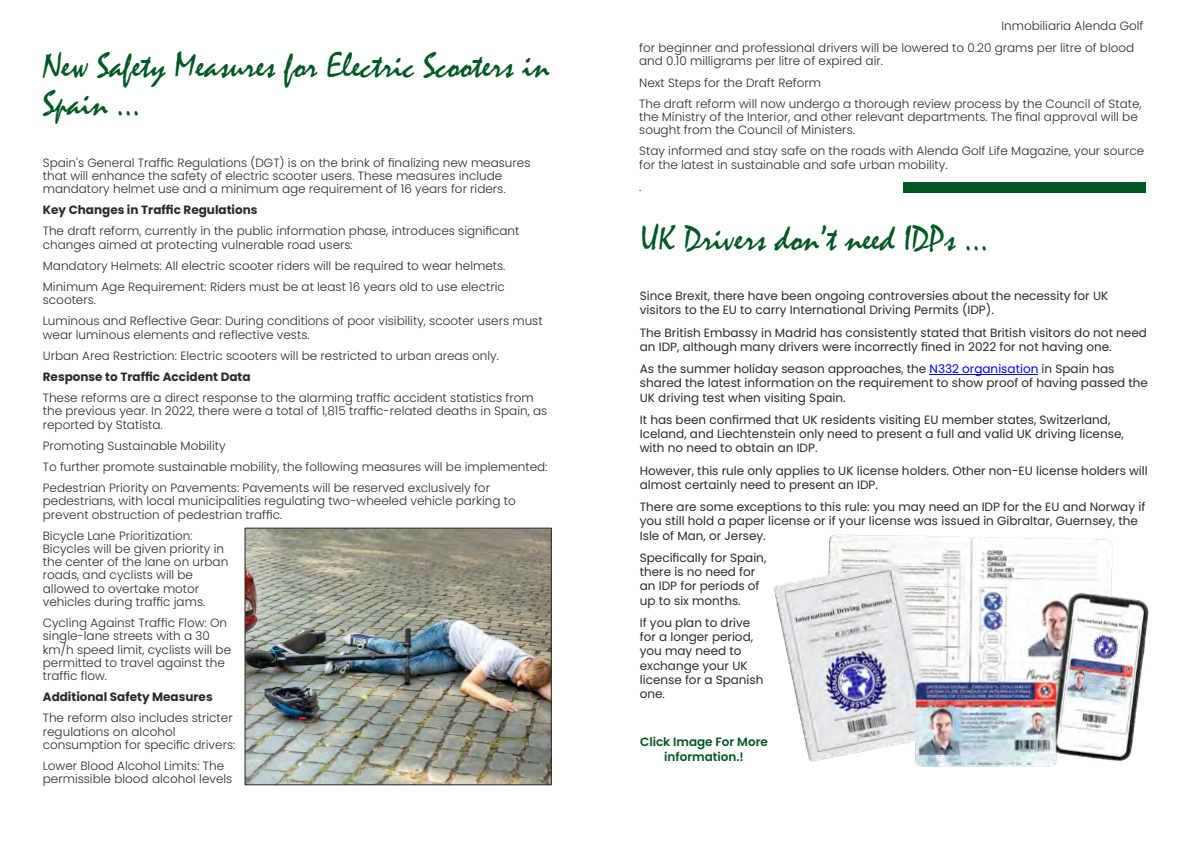
<style>
.page{position:relative;width:1191px;height:842px;background:#fff}
.page>*{position:absolute;margin:0;border:0;box-sizing:border-box;transform-origin:0 0}
.t1{font:36px "Mistral";color:#005822}
.t2{font:300 12px "Poppins";color:#2a2a2a}
.t3{font:12px "Poppins";color:#2a2a2a}
.t4{font:700 12px "Poppins";color:#2a2a2a}
.t5{font:600 12px "Poppins";color:#005822}
.s1{color:#00f}
.s2{font-size:11px}
</style>
<div class="page">
<img style="left:246px;top:530px;width:304px;height:253px">
<div style="left:244px;top:528px;width:308px;height:257px;border:1px solid #2a2a2a"></div>
<hr style="left:929px;top:374px;width:109px;height:1px;background:#00f">
<img style="left:773px;top:534px;width:376px;height:234px">
<div style="left:903px;top:182px;width:242px;height:10px;background:#005924"></div>
<p class="t1" style="left:43px;top:53px;width:508px">New Safety Measures for Electric Scooters in</p>
<p class="t1" style="left:43px;top:92px;width:99px">Spain …</p>
<p class="t2" style="left:43px;top:154px;width:489px">Spain's General Traffic Regulations (DGT) is on the brink of finalizing new measures</p>
<p class="t2" style="left:43px;top:167px;width:461px">that will enhance the safety of electric scooter users. These measures include</p>
<p class="t2" style="left:43px;top:180px;width:464px">mandatory helmet use and a minimum age requirement of 16 years for riders.</p>
<p class="t4" style="left:43px;top:202px;width:216px">Key Changes in Traffic Regulations</p>
<p class="t2" style="left:43px;top:223px;width:478px">The draft reform, currently in the public information phase, introduces significant</p>
<p class="t2" style="left:43px;top:236px;width:311px">changes aimed at protecting vulnerable road users:</p>
<p class="t2" style="left:43px;top:257px;width:464px">Mandatory Helmets: All electric scooter riders will be required to wear helmets.</p>
<p class="t2" style="left:43px;top:278px;width:463px">Minimum Age Requirement: Riders must be at least 16 years old to use electric</p>
<p class="t2" style="left:43px;top:292px;width:55px">scooters.</p>
<p class="t2" style="left:43px;top:313px;width:501px">Luminous and Reflective Gear: During conditions of poor visibility, scooter users must</p>
<p class="t2" style="left:43px;top:326px;width:268px">wear luminous elements and reflective vests.</p>
<p class="t2" style="left:43px;top:347px;width:457px">Urban Area Restriction: Electric scooters will be restricted to urban areas only.</p>
<p class="t4" style="left:43px;top:368px;width:209px">Response to Traffic Accident Data</p>
<p class="t2" style="left:43px;top:390px;width:492px">These reforms are a direct response to the alarming traffic accident statistics from</p>
<p class="t2" style="left:43px;top:403px;width:506px">the previous year. In 2022, there were a total of 1,815 traffic-related deaths in Spain, as</p>
<p class="t2" style="left:43px;top:416px;width:121px">reported by Statista.</p>
<p class="t2" style="left:43px;top:437px;width:184px">Promoting Sustainable Mobility</p>
<p class="t2" style="left:43px;top:458px;width:506px">To further promote sustainable mobility, the following measures will be implemented:</p>
<p class="t2" style="left:43px;top:480px;width:449px">Pedestrian Priority on Pavements: Pavements will be reserved exclusively for</p>
<p class="t2" style="left:43px;top:493px;width:474px">pedestrians, with local municipalities regulating two-wheeled vehicle parking to</p>
<p class="t2" style="left:43px;top:506px;width:241px">prevent obstruction of pedestrian traffic.</p>
<p class="t2" style="left:43px;top:527px;width:151px">Bicycle Lane Prioritization:</p>
<p class="t2" style="left:43px;top:540px;width:183px">Bicycles will be given priority in</p>
<p class="t2" style="left:43px;top:554px;width:187px">the center of the lane on urban</p>
<p class="t2" style="left:43px;top:567px;width:152px">roads, and cyclists will be</p>
<p class="t2" style="left:43px;top:580px;width:158px">allowed to overtake motor</p>
<p class="t2" style="left:43px;top:593px;width:164px">vehicles during traffic jams.</p>
<p class="t2" style="left:43px;top:614px;width:186px">Cycling Against Traffic Flow: On</p>
<p class="t2" style="left:43px;top:628px;width:169px">single-lane streets with a 30</p>
<p class="t2" style="left:43px;top:641px;width:190px">km/h speed limit, cyclists will be</p>
<p class="t2" style="left:43px;top:654px;width:184px">permitted to travel against the</p>
<p class="t2" style="left:43px;top:667px;width:66px">traffic flow.</p>
<p class="t4" style="left:43px;top:688px;width:171px">Additional Safety Measures</p>
<p class="t2" style="left:43px;top:710px;width:191px">The reform also includes stricter</p>
<p class="t2" style="left:43px;top:723px;width:134px">regulations on alcohol</p>
<p class="t2" style="left:43px;top:736px;width:194px">consumption for specific drivers:</p>
<p class="t2" style="left:43px;top:757px;width:183px">Lower Blood Alcohol Limits: The</p>
<p class="t2" style="left:43px;top:770px;width:191px">permissible blood alcohol levels</p>
<p class="t2" style="left:1001px;top:18px;width:144px">Inmobiliaria Alenda Golf</p>
<p class="t2" style="left:639px;top:40px;width:496px">for beginner and professional drivers will be lowered to 0.20 grams per litre of blood</p>
<p class="t2" style="left:639px;top:53px;width:245px">and 0.10 milligrams per litre of expired air.</p>
<p class="t2" style="left:639px;top:74px;width:183px">Next Steps for the Draft Reform</p>
<p class="t2" style="left:639px;top:95px;width:504px">The draft reform will now undergo a thorough review process by the Council of State,</p>
<p class="t2" style="left:639px;top:108px;width:500px">the Ministry of the Interior, and other relevant departments. The final approval will be</p>
<p class="t2" style="left:639px;top:122px;width:217px">sought from the Council of Ministers.</p>
<p class="t2" style="left:639px;top:143px;width:506px">Stay informed and stay safe on the roads with Alenda Golf Life Magazine, your source</p>
<p class="t2" style="left:639px;top:156px;width:310px">for the latest in sustainable and safe urban mobility.</p>
<p class="t2" style="left:639px;top:178px;width:4px">.</p>
<p class="t1" style="left:640px;top:226px;width:350px">UK Drivers don’t need IDPs …</p>
<p class="t3" style="left:640px;top:287px;width:470px">Since Brexit, there have been ongoing controversies about the necessity for UK</p>
<p class="t3" style="left:640px;top:302px;width:355px">visitors to the EU to carry International Driving Permits (IDP).</p>
<p class="t3" style="left:640px;top:324px;width:508px">The British Embassy in Madrid has consistently stated that British visitors do not need</p>
<p class="t3" style="left:640px;top:338px;width:473px">an IDP, although many drivers were incorrectly fined in 2022 for not having one.</p>
<p class="t3" style="left:640px;top:360px;width:476px">As the summer holiday season approaches, the <span class="s1">N332 organisation</span> in Spain has</p>
<p class="t3" style="left:640px;top:375px;width:509px">shared the latest information on the requirement to show proof of having passed the</p>
<p class="t3" style="left:640px;top:389px;width:207px">UK driving test when visiting Spain.</p>
<p class="t3" style="left:640px;top:411px;width:472px">It has been confirmed that UK residents visiting EU member states, Switzerland,</p>
<p class="t3" style="left:640px;top:425px;width:485px">Iceland, and Liechtenstein only need to present a full and valid UK driving license,</p>
<p class="t3" style="left:640px;top:440px;width:179px">with no need to obtain an IDP.</p>
<p class="t3" style="left:640px;top:462px;width:509px">However, this rule only applies to UK license holders. Other non-EU license holders will</p>
<p class="t3" style="left:640px;top:476px;width:240px">almost certainly need to present an IDP.</p>
<p class="t3" style="left:640px;top:498px;width:507px">There are some exceptions to this rule: you may need an IDP for the EU and Norway if</p>
<p class="t3" style="left:640px;top:513px;width:499px">you still hold a paper license or if your license was issued in Gibraltar, Guernsey, the</p>
<p class="t3" style="left:640px;top:527px;width:127px">Isle of Man, or Jersey.</p>
<p class="t3" style="left:640px;top:549px;width:128px">Specifically for Spain,</p>
<p class="t3" style="left:640px;top:563px;width:117px">there is no need for</p>
<p class="t3" style="left:640px;top:578px;width:121px">an IDP for periods of</p>
<p class="t3" style="left:640px;top:592px;width:102px">up to six months.</p>
<p class="t3" style="left:640px;top:614px;width:112px">If you plan to drive</p>
<p class="t3" style="left:640px;top:628px;width:115px">for a longer period,</p>
<p class="t3" style="left:640px;top:643px;width:103px">you may need to</p>
<p class="t3" style="left:640px;top:657px;width:109px">exchange your UK</p>
<p class="t3" style="left:640px;top:671px;width:125px">license for a Spanish</p>
<p class="t3" style="left:640px;top:685px;width:27px">one<span class="s2">.</span></p>
<p class="t5" style="left:640px;top:734px;width:129px">Click Image For More</p>
<p class="t5" style="left:664px;top:748px;width:81px">information.!</p>
</div>
